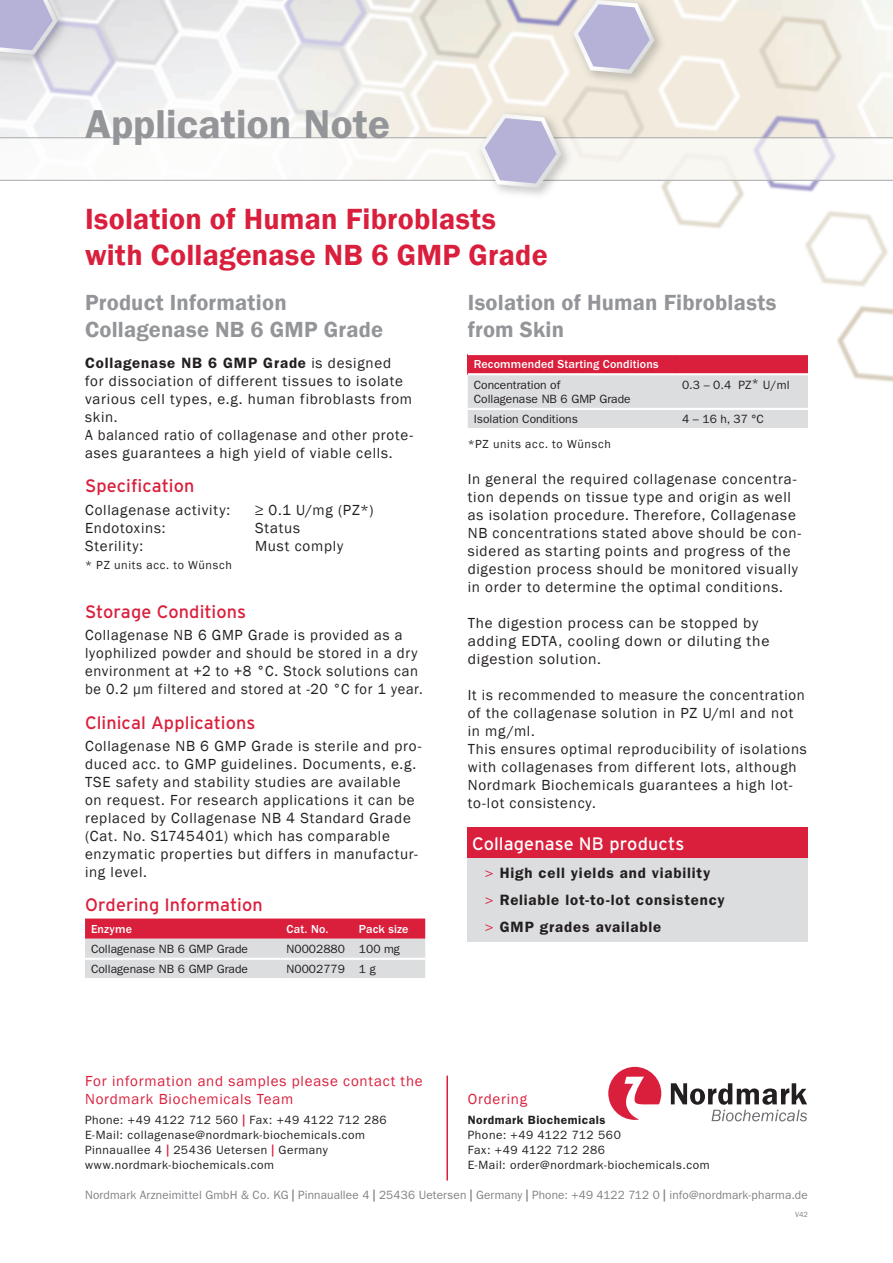
<style>
.page{position:relative;width:893px;height:1263px;background:#fff}
.page>*{position:absolute;margin:0;border:0;box-sizing:border-box;transform-origin:0 0}
.t1{font:40.5px "Franklin Gothic LT Pro Dm";letter-spacing:.005em;color:#939598}
.t2{font:600 30px/36px "Franklin Gothic";letter-spacing:.01em;color:#da1f3d}
.t3{font:600 22.5px/27px "Franklin Gothic";letter-spacing:.01em;color:#939598}
.t4{font:18px "Interstate";letter-spacing:.005em;color:#da1f3d}
.t5{font:18px "Interstate";letter-spacing:.005em;color:#fff}
.t6{font:15px/18px "Franklin Gothic";letter-spacing:.05em;color:#231f20}
.t7{font:15px/27px "Franklin Gothic LT Pro Dm";letter-spacing:.055em;color:#231f20}
.t8{font:15px/18px "Franklin Gothic";letter-spacing:.05em;color:#da1f3d}
.t9{font:12px/15px "Franklin Gothic LT Pro";letter-spacing:.035em;color:#231f20}
.t10{font:12px/14.4px "Franklin Gothic LT Pro";color:#231f20}
.t11{font:12px "Franklin Gothic LT Pro";letter-spacing:.015em;color:#808285}
.t12{font:500 12px "Franklin Gothic LT Pro";letter-spacing:.01em;color:#fff}
.t13{font:12px "Franklin Gothic";letter-spacing:.06em;color:#231f20}
.t14{font:12px "Franklin Gothic LT Pro Dm";letter-spacing:.045em;color:#231f20}
.t15{font:7.5px "Franklin Gothic LT Pro";color:#808285}
.s1{font-family:"Franklin Gothic"}
.s2{font-family:"Helvetica Neue LTW1 G";font-weight:700;color:#da1f3d}
.s3{font-family:"Franklin Gothic LT Pro";color:#da1f3d}
.s4{font-family:"Helvetica Neue LTW1 G";font-weight:700}
</style>
<div class="page">
<img style="left:555px;top:80px;width:49px;height:57px">
<img style="left:604px;top:2px;width:190px;height:135px">
<img style="left:803px;top:18px;width:90px;height:119px">
<img style="left:805px;top:245px;width:83px;height:8px">
<img style="left:808px;top:253px;width:85px;height:129px">
<img style="left:170px;top:0;width:122px;height:137px">
<img style="left:356px;top:101px;width:115px;height:36px">
<img style="left:365px;top:0;width:190px;height:112px">
<img style="left:608px;top:99px;width:91px;height:128px">
<img style="left:0;top:0;width:170px;height:137px">
<img style="left:447px;top:0;width:117px;height:80px">
<img style="left:699px;top:62px;width:190px;height:183px">
<img style="left:230px;top:0;width:190px;height:101px">
<img style="left:564px;top:0;width:106px;height:90px">
<svg style="left:573px;top:0;width:82px;height:74px;background:#cbc7d9"></svg>
<img style="left:0;top:0;width:73px;height:70px">
<svg style="left:0;top:0;width:58px;height:55px;background:#bfbcd8"></svg>
<div style="left:0;top:138px;width:893px;height:42px;background:#faf9f6"></div>
<hr style="left:0;top:137px;width:893px;height:1px;background:#a8a9ad">
<hr style="left:0;top:180px;width:893px;height:1px;background:#a8a9ad">
<svg style="left:85px;top:918px;width:340px;height:60px;background:#db9ba7"></svg>
<hr style="left:85px;top:958px;width:196px;height:2px;background:#fff">
<hr style="left:281px;top:958px;width:72px;height:2px;background:#fff">
<hr style="left:353px;top:958px;width:72px;height:2px;background:#fff">
<div style="left:468px;top:354px;width:340px;height:20px;background:#da1f3d"></div>
<div style="left:468px;top:375px;width:340px;height:53px;background:#dcdddf"></div>
<hr style="left:468px;top:408px;width:208px;height:2px;background:#fff">
<hr style="left:676px;top:408px;width:132px;height:2px;background:#fff">
<hr style="left:468px;top:353px;width:208px;height:2px;background:#fff">
<hr style="left:676px;top:353px;width:132px;height:2px;background:#fff">
<hr style="left:468px;top:373px;width:208px;height:2px;background:#fff">
<hr style="left:676px;top:373px;width:132px;height:2px;background:#fff">
<div style="left:468px;top:827px;width:340px;height:31px;background:#da1f3d"></div>
<div style="left:468px;top:858px;width:340px;height:84px;background:#dcdddf"></div>
<img style="left:471px;top:105px;width:106px;height:90px">
<svg style="left:480px;top:114px;width:81px;height:74px"></svg>
<svg style="left:608px;top:1067px;width:53px;height:53px"></svg>
<svg style="left:671px;top:1083px;width:136px;height:38px"></svg>
<hr style="left:446px;top:1075px;width:2px;height:105px;background:#da1f3d">
<h1 class="t1" style="left:85px;top:100px;width:306px">Application Note</h1>
<h2 class="t2" style="left:85px;top:201px;width:464px">Isolation of Human Fibroblasts with Collagenase NB 6 GMP Grade</h2>
<h3 class="t3" style="left:85px;top:289px;width:300px">Product Information<br>Collagenase NB 6 GMP Grade</h3>
<p class="t7" style="left:85px;top:349px;width:308px">Collagenase NB 6 GMP Grade <span class="s1">is designed</span></p>
<p class="t6" style="left:85px;top:372px;width:330px">for dissociation of different tissues to isolate various cell types, e.g. human fibroblasts from skin.<br>A balanced ratio of collagenase and other prote&shy;ases guarantees a high yield of viable cells.</p>
<p class="t4" style="left:85px;top:476px;width:111px">Specification</p>
<p class="t6" style="left:85px;top:501px;width:147px">Collagenase activity:</p>
<p class="t6" style="left:255px;top:501px;width:120px">≥ 0.1 U/mg (PZ*)</p>
<p class="t6" style="left:85px;top:519px;width:82px">Endotoxins:</p>
<p class="t6" style="left:255px;top:519px;width:47px">Status</p>
<p class="t6" style="left:85px;top:537px;width:60px">Sterility:</p>
<p class="t6" style="left:255px;top:537px;width:90px">Must comply</p>
<p class="t13" style="left:85px;top:558px;width:149px">* PZ units acc. to Wünsch</p>
<p class="t4" style="left:85px;top:602px;width:163px">Storage Conditions</p>
<p class="t6" style="left:85px;top:627px;width:339px">Collagenase NB 6 GMP Grade is provided as a lyophilized powder and should be stored in a dry environment at +2 to +8 °C. Stock solutions can be 0.2 μm filtered and stored at -20 °C for 1 year.</p>
<p class="t4" style="left:85px;top:712px;width:172px">Clinical Applications</p>
<p class="t6" style="left:85px;top:737px;width:338px">Collagenase NB 6 GMP Grade is sterile and pro&shy;duced acc. to GMP guidelines. Documents, e.g.<br>TSE safety and stability studies are available<br>on request. For research applications it can be replaced by Collagenase NB 4 Standard Grade (Cat. No. S1745401) which has comparable enzymatic properties but differs in manufactur&shy;ing level.</p>
<p class="t4" style="left:85px;top:895px;width:179px">Ordering Information</p>
<p class="t12" style="left:91px;top:922px;width:42px">Enzyme</p>
<p class="t12" style="left:287px;top:922px;width:43px">Cat. No.</p>
<p class="t12" style="left:359px;top:922px;width:51px">Pack size</p>
<p class="t10" style="left:91px;top:941px;width:158px">Collagenase NB 6 GMP Grade</p>
<p class="t10" style="left:287px;top:941px;width:115px">N0002880 100 mg</p>
<p class="t10" style="left:91px;top:962px;width:158px">Collagenase NB 6 GMP Grade</p>
<p class="t10" style="left:287px;top:962px;width:91px">N0002779 1 g</p>
<p class="t8" style="left:85px;top:1072px;width:339px">For information and samples please contact the<br>Nordmark Biochemicals Team</p>
<p class="t9" style="left:85px;top:1113px;width:303px">Phone: +49 4122 712 560 <span class="s2">|</span> Fax: +49 4122 712 286<br>E-Mail: collagenase@nordmark-biochemicals.com Pinnauallee 4 <span class="s2">|</span> 25436 Uetersen <span class="s2">|</span> Germany www.nordmark-biochemicals.com</p>
<h3 class="t3" style="left:468px;top:289px;width:310px">Isolation of Human Fibroblasts from Skin</h3>
<p class="t12" style="left:474px;top:358px;width:186px">Recommended Starting Conditions</p>
<p class="t10" style="left:474px;top:377px;width:158px">Concentration of<br>Collagenase NB 6 GMP Grade</p>
<p class="t9" style="left:682px;top:377px;width:109px">0.3 – 0.4 PZ<span class="s1">*</span> U/ml</p>
<p class="t10" style="left:474px;top:412px;width:106px">Isolation Conditions</p>
<p class="t9" style="left:682px;top:412px;width:83px">4 – 16 h, 37 °C</p>
<p class="t13" style="left:468px;top:437px;width:145px">*PZ units acc. to Wünsch</p>
<p class="t6" style="left:468px;top:470px;width:335px">In general the required collagenase concentra&shy;tion depends on tissue type and origin as well as isolation procedure. Therefore, Collagenase NB concentrations stated above should be con&shy;sidered as starting points and progress of the digestion process should be monitored visually in order to determine the optimal conditions.</p>
<p class="t6" style="left:468px;top:614px;width:303px">The digestion process can be stopped by adding EDTA, cooling down or diluting the digestion solution.</p>
<p class="t6" style="left:468px;top:686px;width:340px">It is recommended to measure the concentration of the collagenase solution in PZ U/ml and not in mg/ml.<br>This ensures optimal reproducibility of isolations with collagenases from different lots, although Nordmark Biochemicals guarantees a high lot&shy;to-lot consistency.</p>
<p class="t5" style="left:472px;top:833px;width:214px">Collagenase NB products</p>
<p class="t7" style="left:485px;top:860px;width:241px"><span class="s3">&gt;</span> High cell yields and viability<br><span class="s3">&gt;</span> Reliable lot-to-lot consistency <span class="s3">&gt;</span> GMP grades available</p>
<p class="t8" style="left:468px;top:1091px;width:61px">Ordering</p>
<p class="t14" style="left:468px;top:1113px;width:139px">Nordmark Biochemicals</p>
<p class="t9" style="left:468px;top:1128px;width:243px">Phone: +49 4122 712 560<br>Fax: +49 4122 712 286<br>E-Mail: order@nordmark-biochemicals.com</p>
<p class="t11" style="left:85px;top:1188px;width:724px">Nordmark Arzneimittel GmbH &amp; Co. KG <span class="s4">|</span> Pinnauallee 4 <span class="s4">|</span> 25436 Uetersen <span class="s4">|</span> Germany <span class="s4">|</span> Phone: +49 4122 712 0 <span class="s4">|</span> info@nordmark-pharma.de</p>
<p class="t15" style="left:795px;top:1210px;width:14px">V42</p>
</div>
